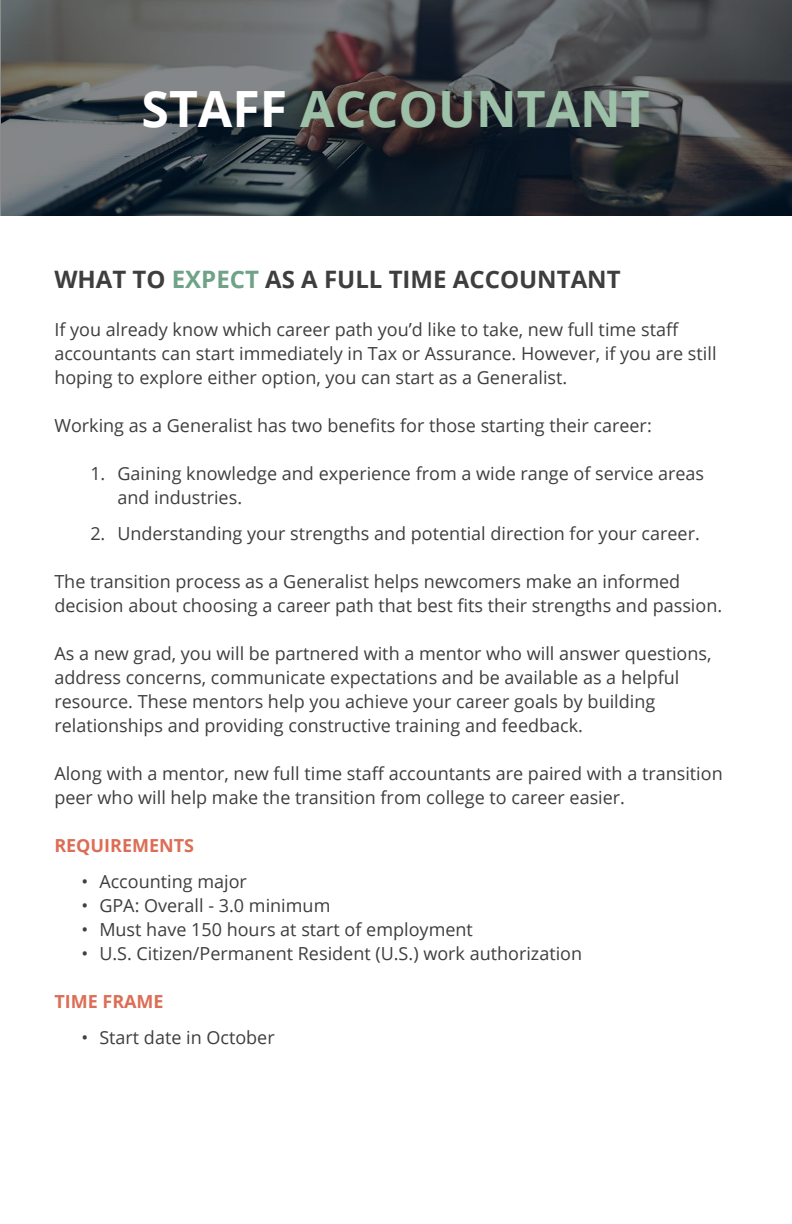
<style>
.page{position:relative;width:792px;height:1224px;background:#fff}
.page>*{position:absolute;margin:0;border:0;box-sizing:border-box;transform-origin:0 0}
.t1{font:700 50px "Open Sans";color:#9dc0a8}
.All_Caps_Header_Gray{font:700 24px "Open Sans";color:#3e3e3f}
.t2{font:18px/24px "Open Sans";color:#3e3e3f}
.t3{font:700 18px "Open Sans";color:#dd6d55}
.s1{color:#fff}
.s2{color:#6fa287}
</style>
<div class="page">
<svg style="left:0;top:0;width:792px;height:216px;background:#43464a"></svg>
<p class="t1" style="left:141px;top:74px;width:510px"><span class="s1">STAFF</span> ACCOUNTANT</p>
<p class="All_Caps_Header_Gray" style="left:54px;top:263px;width:568px">WHAT TO <span class="s2">EXPECT</span> AS A FULL TIME ACCOUNTANT</p>
<p class="t2" style="left:54px;top:317px;width:664px">If you already know which career path you’d like to take, new full time staff accountants can start immediately in Tax or Assurance. However, if you are still hoping to explore either option, you can start as a Generalist.</p>
<p class="t2" style="left:54px;top:413px;width:599px">Working as a Generalist has two benefits for those starting their career:</p>
<p class="t2" style="left:117px;top:461px;width:588px;text-indent:-27px">1. Gaining knowledge and experience from a wide range of service areas and industries.</p>
<p class="t2" style="left:90px;top:521px;width:611px">2. Understanding your strengths and potential direction for your career.</p>
<p class="t2" style="left:54px;top:569px;width:669px">The transition process as a Generalist helps newcomers make an informed decision about choosing a career path that best fits their strengths and passion.</p>
<p class="t2" style="left:54px;top:641px;width:659px">As a new grad, you will be partnered with a mentor who will answer questions, address concerns, communicate expectations and be available as a helpful resource. These mentors help you achieve your career goals by building relationships and providing constructive training and feedback.</p>
<p class="t2" style="left:54px;top:761px;width:670px">Along with a mentor, new full time staff accountants are paired with a transition peer who will help make the transition from college to career easier.</p>
<p class="t3" style="left:54px;top:833px;width:141px">REQUIREMENTS</p>
<p class="t2" style="left:81px;top:869px;width:167px">• Accounting major</p>
<p class="t2" style="left:81px;top:893px;width:251px">• GPA: Overall - 3.0 minimum</p>
<p class="t2" style="left:81px;top:917px;width:393px">• Must have 150 hours at start of employment</p>
<p class="t2" style="left:81px;top:941px;width:502px">• U.S. Citizen/Permanent Resident (U.S.) work authorization</p>
<p class="t3" style="left:54px;top:989px;width:111px">TIME FRAME</p>
<p class="t2" style="left:81px;top:1025px;width:195px">• Start date in October</p>
</div>
